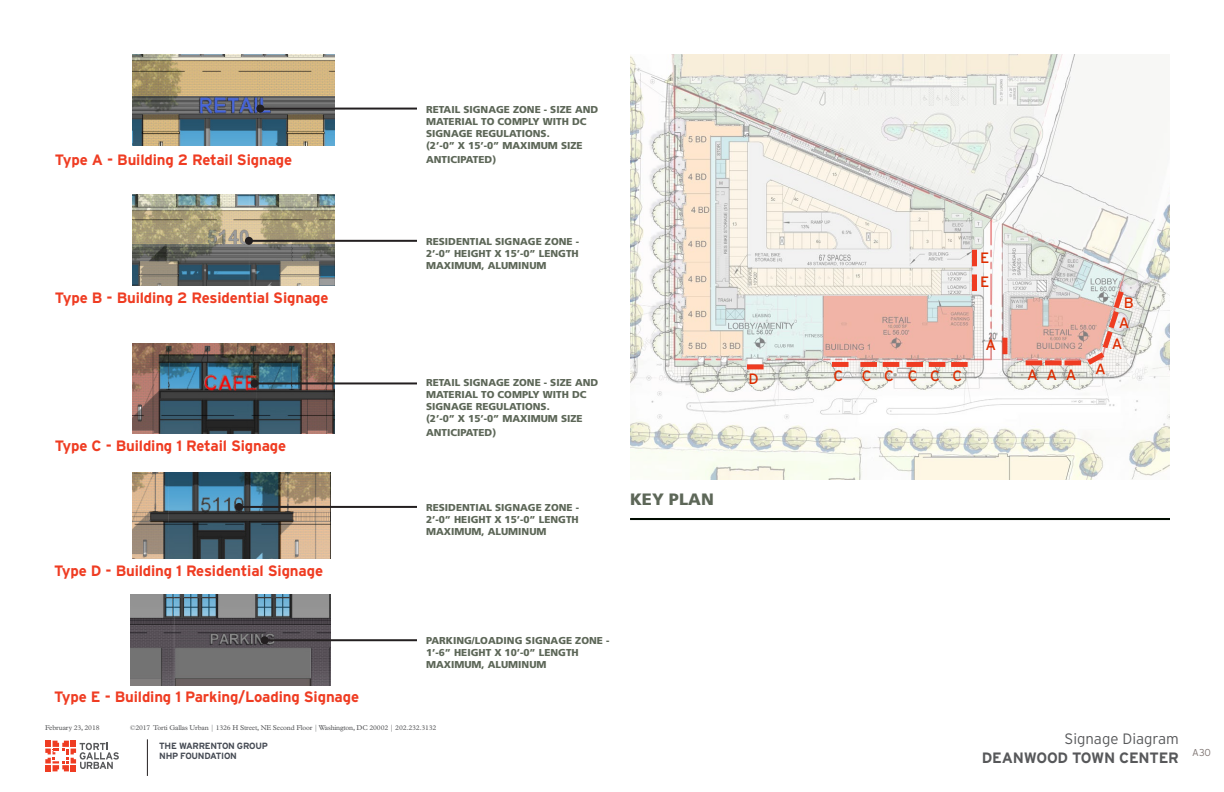
<style>
.page{position:relative;width:1224px;height:792px;background:#fff}
.page>*{position:absolute;margin:0;border:0;box-sizing:border-box;transform-origin:0 0}
.t1{font:900 16.5px "Frutiger";color:#5d6758}
.Subhead{font:700 15px "Interstate";letter-spacing:-.01em;color:#ef3c22}
.t2{font:700 15px "Interstate";letter-spacing:-.015em;color:#57585a}
.Subhead-2{font:15px "Interstate";color:#de2c00}
.Subtitle{font:300 15px "Interstate";color:#57585a}
.t3{font:900 10px/12px "Frutiger";color:#5d6758}
.t4{font:300 10px "Interstate";color:#7f7673}
.t5{font:700 9px/10.5px "Interstate";letter-spacing:-.03em;color:#464b54}
.t6{font:7px "Plantin MT Std";letter-spacing:-.02em;color:#57585a}
</style>
<div class="page">
<svg style="left:45px;top:741px;width:74px;height:30px"></svg>
<hr style="left:147px;top:739px;width:1px;height:37px;background:#231f20">
<img style="left:630px;top:54px;width:540px;height:426px">
<hr style="left:630px;top:518px;width:540px;height:2px;background:#000b00">
<img style="left:132px;top:343px;width:202px;height:91px">
<hr style="left:255px;top:382px;width:162px;height:2px;background:#231f20">
<div style="left:251px;top:379px;width:8px;height:8px;background:#231f20;border-radius:50%"></div>
<img style="left:132px;top:472px;width:199px;height:87px">
<img style="left:130px;top:595px;width:201px;height:91px">
<hr style="left:239px;top:506px;width:178px;height:2px;background:#231f20">
<div style="left:235px;top:503px;width:8px;height:8px;background:#231f20;border-radius:50%"></div>
<hr style="left:265px;top:639px;width:152px;height:2px;background:#231f20">
<div style="left:261px;top:636px;width:8px;height:8px;background:#231f20;border-radius:50%"></div>
<div style="left:1026px;top:360px;width:16px;height:5px;background:#ef3c22"></div>
<div style="left:1045px;top:360px;width:17px;height:5px;background:#ef3c22"></div>
<div style="left:1065px;top:360px;width:16px;height:5px;background:#ef3c22"></div>
<div style="left:951px;top:362px;width:17px;height:5px;background:#ef3c22"></div>
<div style="left:929px;top:362px;width:16px;height:5px;background:#ef3c22"></div>
<div style="left:906px;top:362px;width:17px;height:5px;background:#ef3c22"></div>
<div style="left:883px;top:362px;width:16px;height:5px;background:#ef3c22"></div>
<div style="left:860px;top:362px;width:17px;height:5px;background:#ef3c22"></div>
<div style="left:832px;top:362px;width:17px;height:5px;background:#ef3c22"></div>
<div style="left:1002px;top:338px;width:5px;height:16px;background:#ef3c22"></div>
<div style="left:747px;top:364px;width:17px;height:5px;background:#ef3c22"></div>
<div style="left:972px;top:274px;width:5px;height:17px;background:#ef3c22"></div>
<div style="left:972px;top:250px;width:5px;height:16px;background:#ef3c22"></div>
<img style="left:132px;top:54px;width:202px;height:92px">
<hr style="left:260px;top:108px;width:157px;height:2px;background:#231f20">
<div style="left:256px;top:105px;width:8px;height:8px;background:#231f20;border-radius:50%"></div>
<img style="left:132px;top:194px;width:202px;height:91px">
<hr style="left:249px;top:240px;width:168px;height:2px;background:#231f20">
<div style="left:245px;top:237px;width:8px;height:8px;background:#231f20;border-radius:50%"></div>
<svg style="left:1082px;top:286px;width:46px;height:88px;background:#e4c4bd"></svg>
<p class="Subhead" style="left:55px;top:151px;width:239px">Type A - Building 2 Retail Signage</p>
<p class="Subhead" style="left:55px;top:289px;width:275px">Type B - Building 2 Residential Signage</p>
<p class="t3" style="left:426px;top:103px;width:174px">RETAIL SIGNAGE ZONE - SIZE AND<br>MATERIAL TO COMPLY WITH DC<br>SIGNAGE REGULATIONS.</p>
<p class="t3" style="left:426px;top:138px;width:158px;line-height:14.4px">(2’-0” X 15’-0” MAXIMUM SIZE<br>ANTICIPATED)</p>
<p class="t3" style="left:426px;top:235px;width:155px">RESIDENTIAL SIGNAGE ZONE -</p>
<p class="t3" style="left:426px;top:247px;width:154px">2’-0” HEIGHT X 15’-0” LENGTH<br>MAXIMUM, ALUMINUM</p>
<p class="Subhead" style="left:55px;top:437px;width:233px">Type C - Building 1 Retail Signage</p>
<p class="Subhead" style="left:54px;top:563px;width:271px">Type D - Building 1 Residential Signage</p>
<p class="t3" style="left:426px;top:376px;width:174px">RETAIL SIGNAGE ZONE - SIZE AND<br>MATERIAL TO COMPLY WITH DC<br>SIGNAGE REGULATIONS.</p>
<p class="t3" style="left:426px;top:411px;width:158px;line-height:14.4px">(2’-0” X 15’-0” MAXIMUM SIZE<br>ANTICIPATED)</p>
<p class="t3" style="left:426px;top:501px;width:155px">RESIDENTIAL SIGNAGE ZONE -</p>
<p class="t3" style="left:426px;top:513px;width:154px">2’-0” HEIGHT X 15’-0” LENGTH<br>MAXIMUM, ALUMINUM</p>
<p class="t1" style="left:630px;top:490px;width:85px">KEY PLAN</p>
<p class="Subhead" style="left:54px;top:688px;width:307px">Type E - Building 1 Parking/Loading Signage</p>
<p class="t3" style="left:426px;top:635px;width:185px">PARKING/LOADING SIGNAGE ZONE -</p>
<p class="t3" style="left:426px;top:647px;width:154px">1’-6” HEIGHT X 10’-0” LENGTH</p>
<p class="t3" style="left:426px;top:659px;width:122px">MAXIMUM, ALUMINUM</p>
<p class="t6" style="left:45px;top:723px;width:56px">February 23, 2018</p>
<p class="t6" style="left:130px;top:723px;width:308px">©2017 Torti Gallas Urban | 1326 H Street, NE Second Floor | Washington, DC 20002 | 202.232.3132</p>
<p class="t5" style="left:159px;top:740px;width:110px">THE WARRENTON GROUP<br>NHP FOUNDATION</p>
<p class="Subhead-2" style="left:748px;top:370px;width:12px">D</p>
<p class="Subhead-2" style="left:980px;top:249px;width:11px">E</p>
<p class="Subhead-2" style="left:980px;top:274px;width:11px">E</p>
<p class="Subhead-2" style="left:833px;top:368px;width:11px">C</p>
<p class="Subhead-2" style="left:862px;top:368px;width:11px">C</p>
<p class="Subhead-2" style="left:884px;top:368px;width:11px">C</p>
<p class="Subhead-2" style="left:908px;top:368px;width:11px">C</p>
<p class="Subhead-2" style="left:930px;top:368px;width:11px">C</p>
<p class="Subhead-2" style="left:953px;top:368px;width:11px">C</p>
<p class="Subhead-2" style="left:986px;top:337px;width:12px">A</p>
<p class="Subhead-2" style="left:1027px;top:366px;width:12px">A</p>
<p class="Subhead-2" style="left:1047px;top:366px;width:12px">A</p>
<p class="Subhead-2" style="left:1066px;top:366px;width:12px">A</p>
<p class="Subhead-2" style="left:1124px;top:294px;width:12px">B</p>
<p class="Subhead-2" style="left:1119px;top:314px;width:12px">A</p>
<p class="Subhead-2" style="left:1112px;top:336px;width:12px">A</p>
<p class="Subtitle" style="left:1064px;top:730px;width:116px">Signage Diagram</p>
<h2 class="t2" style="left:982px;top:749px;width:199px">DEANWOOD TOWN CENTER</h2>
<p class="t4" style="left:1192px;top:747px;width:20px">A30</p>
</div>
